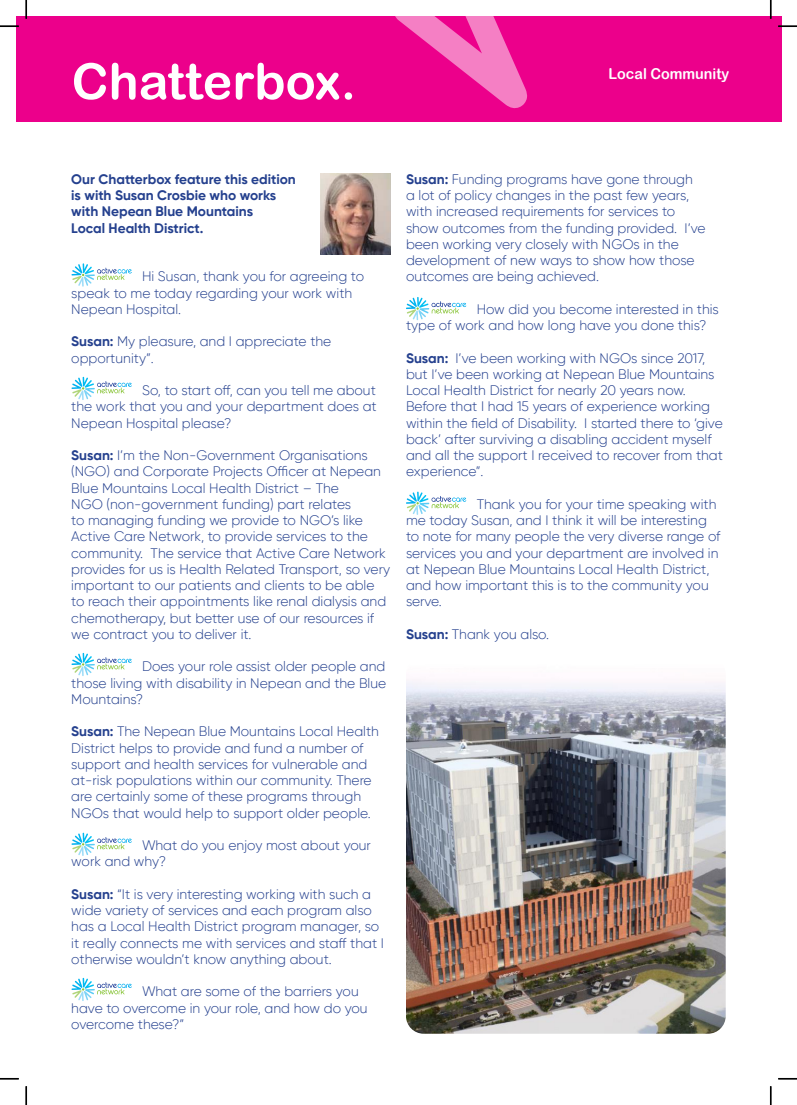
<style>
.page{position:relative;width:797px;height:1105px;background:#fff}
.page>*{position:absolute;margin:0;border:0;box-sizing:border-box;transform-origin:0 0}
.t1{font:50px "Arial Rounded MT Bold";color:#fff}
.t2{font:15px "Arial Rounded MT Bold";color:#fff;scale:.96 1}
.t3{font:300 13.75px/16.2px "Gilroy";color:#24408e}
.t4{font:700 13.75px/16.2px "Gilroy";color:#24408e}
.s1{font-weight:700}
</style>
<div class="page">
<div style="left:16px;top:16px;width:765px;height:105px;background:#ec008b"></div>
<svg style="left:395px;top:16px;width:132px;height:93px"></svg>
<svg style="left:71px;top:263px;width:61px;height:24px"></svg>
<svg style="left:71px;top:377px;width:61px;height:23px"></svg>
<svg style="left:406px;top:492px;width:60px;height:23px"></svg>
<svg style="left:406px;top:297px;width:60px;height:23px"></svg>
<svg style="left:71px;top:653px;width:61px;height:23px"></svg>
<svg style="left:71px;top:833px;width:61px;height:23px"></svg>
<svg style="left:71px;top:978px;width:61px;height:23px"></svg>
<img style="left:320px;top:173px;width:71px;height:81px">
<img style="left:406px;top:680px;width:319px;height:354px">
<svg style="left:0;top:25px;width:19px;height:2px"></svg>
<svg style="left:778px;top:25px;width:19px;height:2px"></svg>
<svg style="left:0;top:1078px;width:19px;height:1px"></svg>
<svg style="left:778px;top:1078px;width:19px;height:1px"></svg>
<svg style="left:25px;top:0;width:2px;height:19px"></svg>
<svg style="left:25px;top:1086px;width:2px;height:19px"></svg>
<svg style="left:770px;top:0;width:1px;height:19px"></svg>
<svg style="left:770px;top:1086px;width:1px;height:19px"></svg>
<h1 class="t1" style="left:71px;top:63px;width:286px">Chatterbox.</h1>
<p class="t2" style="left:608px;top:69px;width:127px">Local Community</p>
<p class="t4" style="left:71px;top:172px;width:226px">Our Chatterbox feature this edition is with Susan Crosbie who works with Nepean Blue Mountains<br>Local Health District.</p>
<p class="t3" style="left:71px;top:269px;width:294px;text-indent:71px">Hi Susan, thank you for agreeing to speak to me today regarding your work with<br>Nepean Hospital.</p>
<p class="t3" style="left:71px;top:334px;width:261px"><span class="s1">Susan:</span> My pleasure, and I appreciate the opportunity”.</p>
<p class="t3" style="left:71px;top:382px;width:307px;text-align:justify;text-indent:71px">So, to start off, can you tell me about the work that you and your department does at Nepean Hospital please?</p>
<p class="t3" style="left:71px;top:448px;width:320px"><span class="s1">Susan:</span> I’m the Non-Government Organisations (NGO) and Corporate Projects Officer at Nepean Blue Mountains Local Health District – The<br>NGO (non-government funding) part relates<br>to managing funding we provide to NGO’s like Active Care Network, to provide services to the community. The service that Active Care Network provides for us is Health Related Transport, so very important to our patients and clients to be able to reach their appointments like renal dialysis and chemotherapy, but better use of our resources if we contract you to deliver it.</p>
<p class="t3" style="left:71px;top:659px;width:316px;text-align:justify;text-indent:71px">Does your role assist older people and those living with disability in Nepean and the Blue Mountains?</p>
<p class="t3" style="left:71px;top:724px;width:309px"><span class="s1">Susan:</span> The Nepean Blue Mountains Local Health District helps to provide and fund a number of support and health services for vulnerable and at-risk populations within our community. There are certainly some of these programs through NGOs that would help to support older people.</p>
<p class="t3" style="left:71px;top:838px;width:301px;text-indent:71px">What do you enjoy most about your work and why?</p>
<p class="t3" style="left:71px;top:887px;width:314px"><span class="s1">Susan:</span> “It is very interesting working with such a wide variety of services and each program also has a Local Health District program manager, so it really connects me with services and staff that I otherwise wouldn’t know anything about.</p>
<p class="t3" style="left:71px;top:984px;width:298px;text-indent:71px">What are some of the barriers you have to overcome in your role, and how do you overcome these?”</p>
<p class="t3" style="left:406px;top:171px;width:301px"><span class="s1">Susan:</span> Funding programs have gone through<br>a lot of policy changes in the past few years, with increased requirements for services to show outcomes from the funding provided. I’ve been working very closely with NGOs in the development of new ways to show how those outcomes are being achieved.</p>
<p class="t3" style="left:406px;top:302px;width:314px;text-indent:71px">How did you become interested in this type of work and how long have you done this?</p>
<p class="t3" style="left:406px;top:350px;width:318px"><span class="s1">Susan:</span> I’ve been working with NGOs since 2017, but I’ve been working at Nepean Blue Mountains Local Health District for nearly 20 years now.<br>Before that I had 15 years of experience working within the field of Disability. I started there to ‘give back’ after surviving a disabling accident myself and all the support I received to recover from that experience”.</p>
<p class="t3" style="left:406px;top:497px;width:316px;text-indent:71px">Thank you for your time speaking with me today Susan, and I think it will be interesting to note for many people the very diverse range of services you and your department are involved in at Nepean Blue Mountains Local Health District, and how important this is to the community you serve.</p>
<p class="t3" style="left:406px;top:627px;width:145px"><span class="s1">Susan:</span> Thank you also.</p>
</div>
